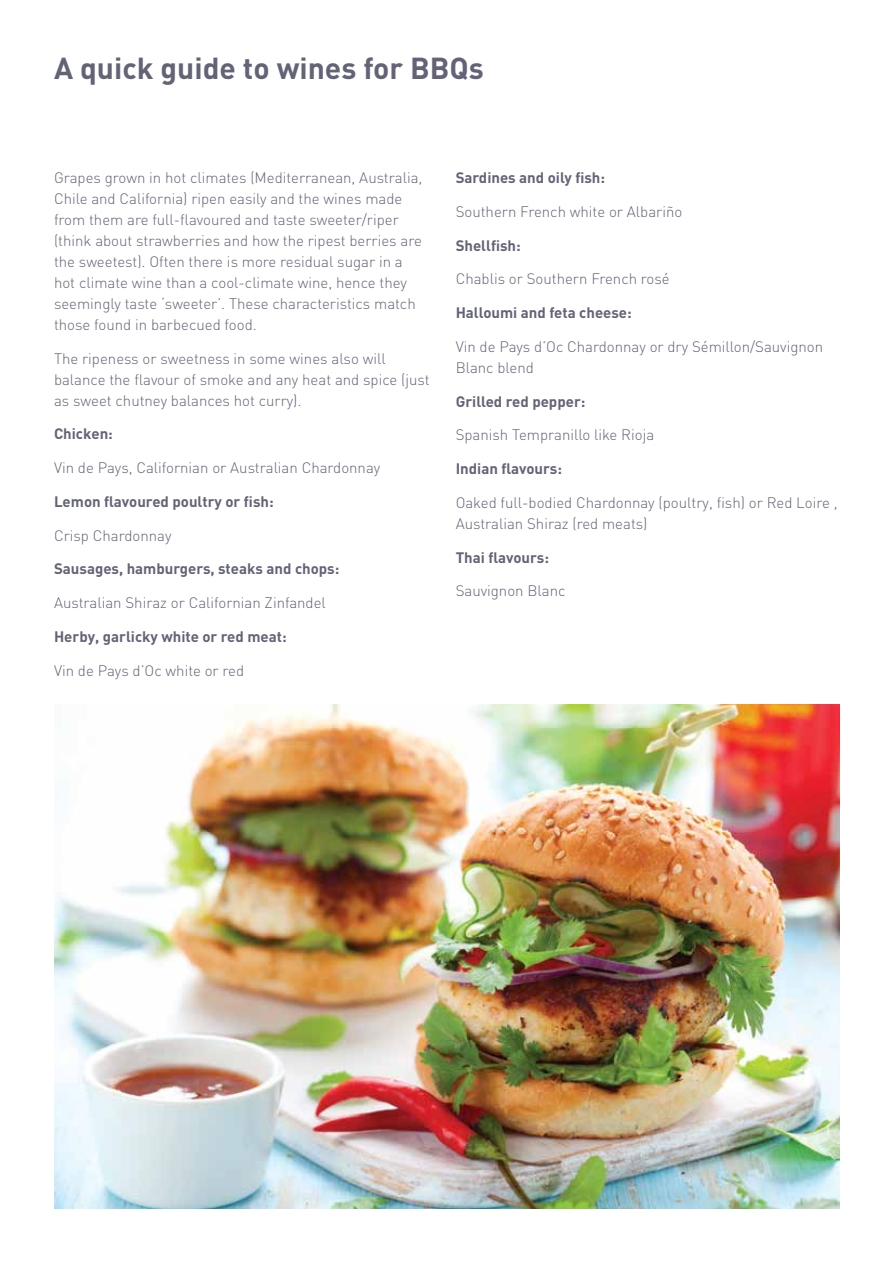
<style>
.page{position:relative;width:892px;height:1263px;background:#fff}
.page>*{position:absolute;margin:0;border:0;box-sizing:border-box;transform-origin:0 0}
.t1{font:700 30px "DIN";color:#626376}
.t2{font:300 15px/21px "DIN";color:#626376}
.t3{font:700 15px "DIN";color:#626376}
</style>
<div class="page">
<img style="left:54px;top:704px;width:785px;height:505px">
<h1 class="t1" style="left:54px;top:48px;width:431px">A quick guide to wines for BBQs</h1>
<p class="t2" style="left:54px;top:167px;width:370px">Grapes grown in hot climates (Mediterranean, Australia, Chile and California) ripen easily and the wines made from them are full-flavoured and taste sweeter/riper (think about strawberries and how the ripest berries are the sweetest). Often there is more residual sugar in a hot climate wine than a cool-climate wine, hence they seemingly taste ‘sweeter’. These characteristics match those found in barbecued food.</p>
<p class="t2" style="left:54px;top:348px;width:377px">The ripeness or sweetness in some wines also will balance the flavour of smoke and any heat and spice (just as sweet chutney balances hot curry).</p>
<p class="t3" style="left:54px;top:424px;width:60px">Chicken:</p>
<p class="t2" style="left:54px;top:457px;width:328px">Vin de Pays, Californian or Australian Chardonnay</p>
<p class="t3" style="left:54px;top:492px;width:221px">Lemon flavoured poultry or fish:</p>
<p class="t2" style="left:54px;top:525px;width:119px">Crisp Chardonnay</p>
<p class="t3" style="left:54px;top:559px;width:287px">Sausages, hamburgers, steaks and chops:</p>
<p class="t2" style="left:54px;top:592px;width:273px">Australian Shiraz or Californian Zinfandel</p>
<p class="t3" style="left:54px;top:627px;width:234px">Herby, garlicky white or red meat:</p>
<p class="t2" style="left:54px;top:660px;width:192px">Vin de Pays d’Oc white or red</p>
<p class="t3" style="left:455px;top:168px;width:151px">Sardines and oily fish:</p>
<p class="t2" style="left:455px;top:201px;width:228px">Southern French white or Albariño</p>
<p class="t3" style="left:455px;top:235px;width:67px">Shellfish:</p>
<p class="t2" style="left:455px;top:268px;width:215px">Chablis or Southern French rosé</p>
<p class="t3" style="left:455px;top:303px;width:178px">Halloumi and feta cheese:</p>
<p class="t2" style="left:455px;top:336px;width:369px">Vin de Pays d’Oc Chardonnay or dry Sémillon/Sauvignon<br>Blanc blend</p>
<p class="t3" style="left:455px;top:391px;width:131px">Grilled red pepper:</p>
<p class="t2" style="left:455px;top:424px;width:200px">Spanish Tempranillo like Rioja</p>
<p class="t3" style="left:455px;top:459px;width:108px">Indian flavours:</p>
<p class="t2" style="left:455px;top:492px;width:383px">Oaked full-bodied Chardonnay (poultry, fish) or Red Loire ,<br>Australian Shiraz (red meats)</p>
<p class="t3" style="left:455px;top:547px;width:95px">Thai flavours:</p>
<p class="t2" style="left:455px;top:580px;width:111px">Sauvignon Blanc</p>
</div>
